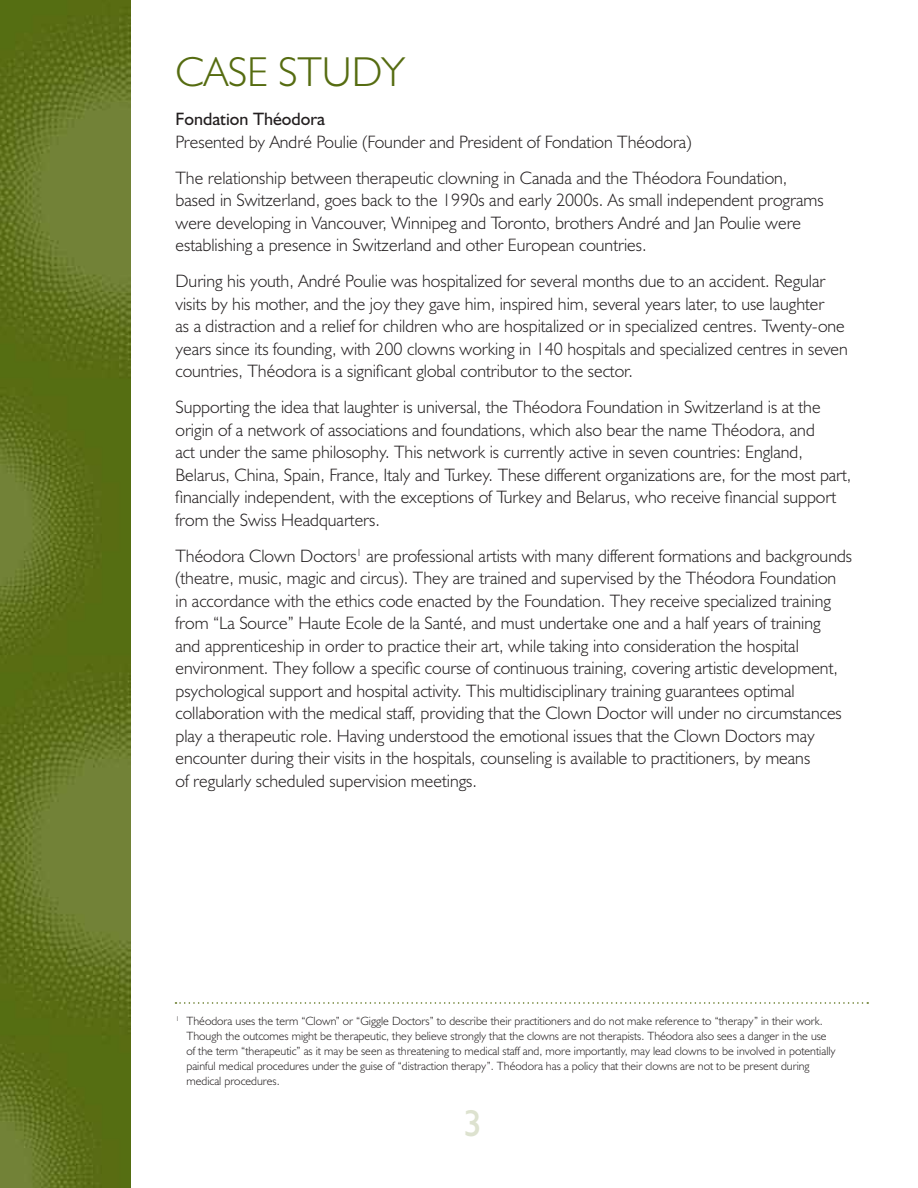
<style>
.page{position:relative;width:918px;height:1188px;background:#fff}
.page>*{position:absolute;margin:0;border:0;box-sizing:border-box;transform-origin:0 0}
.t1{font:300 42px "Humanist 521 BT";color:#566c11}
.t2{font:37.5px "Humanist 521 BT";color:#dde2cf}
.t3{font:300 18px/22.5px "Humanist 521 BT";color:#231f20}
.t4{font:18px "Humanist 521 BT";color:#231f20}
.t5{font:300 12px/15px "Humanist 521 BT";color:#231f20}
</style>
<div class="page">
<img style="left:0;top:0;width:130px;height:1188px">
<svg style="left:176px;top:1002px;width:692px;height:2px"></svg>
<h1 class="t1" style="left:176px;top:46px;width:231px">CASE STUDY</h1>
<p class="t4" style="left:176px;top:108px;width:151px">Fondation Théodora</p>
<p class="t3" style="left:176px;top:123px;width:613px;line-height:36px">Presented by André Poulie (Founder and President of Fondation Théodora)<br>The relationship between therapeutic clowning in Canada and the Théodora Foundation,</p>
<p class="t3" style="left:176px;top:188px;width:650px">based in Switzerland, goes back to the 1990s and early 2000s. As small independent programs were developing in Vancouver, Winnipeg and Toronto, brothers André and Jan Poulie were establishing a presence in Switzerland and other European countries.</p>
<p class="t3" style="left:176px;top:269px;width:674px">During his youth, André Poulie was hospitalized for several months due to an accident. Regular visits by his mother, and the joy they gave him, inspired him, several years later, to use laughter<br>as a distraction and a relief for children who are hospitalized or in specialized centres. Twenty-one years since its founding, with 200 clowns working in 140 hospitals and specialized centres in seven countries, Théodora is a significant global contributor to the sector.</p>
<p class="t3" style="left:176px;top:395px;width:678px">Supporting the idea that laughter is universal, the Théodora Foundation in Switzerland is at the origin of a network of associations and foundations, which also bear the name Théodora, and<br>act under the same philosophy. This network is currently active in seven countries: England, Belarus, China, Spain, France, Italy and Turkey. These different organizations are, for the most part, financially independent, with the exceptions of Turkey and Belarus, who receive financial support from the Swiss Headquarters.</p>
<p class="t3" style="left:176px;top:544px;width:678px">Théodora Clown Doctors<sup>1</sup> are professional artists with many different formations and backgrounds (theatre, music, magic and circus). They are trained and supervised by the Théodora Foundation in accordance with the ethics code enacted by the Foundation. They receive specialized training from “La Source” Haute Ecole de la Santé, and must undertake one and a half years of training<br>and apprenticeship in order to practice their art, while taking into consideration the hospital environment. They follow a specific course of continuous training, covering artistic development, psychological support and hospital activity. This multidisciplinary training guarantees optimal collaboration with the medical staff, providing that the Clown Doctor will under no circumstances play a therapeutic role. Having understood the emotional issues that the Clown Doctors may encounter during their visits in the hospitals, counseling is available to practitioners, by means<br>of regularly scheduled supervision meetings.</p>
<p class="t5" style="left:186px;top:1013px;width:651px;text-indent:-10px"><sup>1</sup> Théodora uses the term “Clown” or “Giggle Doctors” to describe their practitioners and do not make reference to “therapy” in their work.<br>Though the outcomes might be therapeutic, they believe strongly that the clowns are not therapists. Théodora also sees a danger in the use of the term “therapeutic” as it may be seen as threatening to medical staff and, more importantly, may lead clowns to be involved in potentially painful medical procedures under the guise of “distraction therapy”. Théodora has a policy that their clowns are not to be present during medical procedures.</p>
<h2 class="t2" style="left:463px;top:1100px;width:20px">3</h2>
</div>
